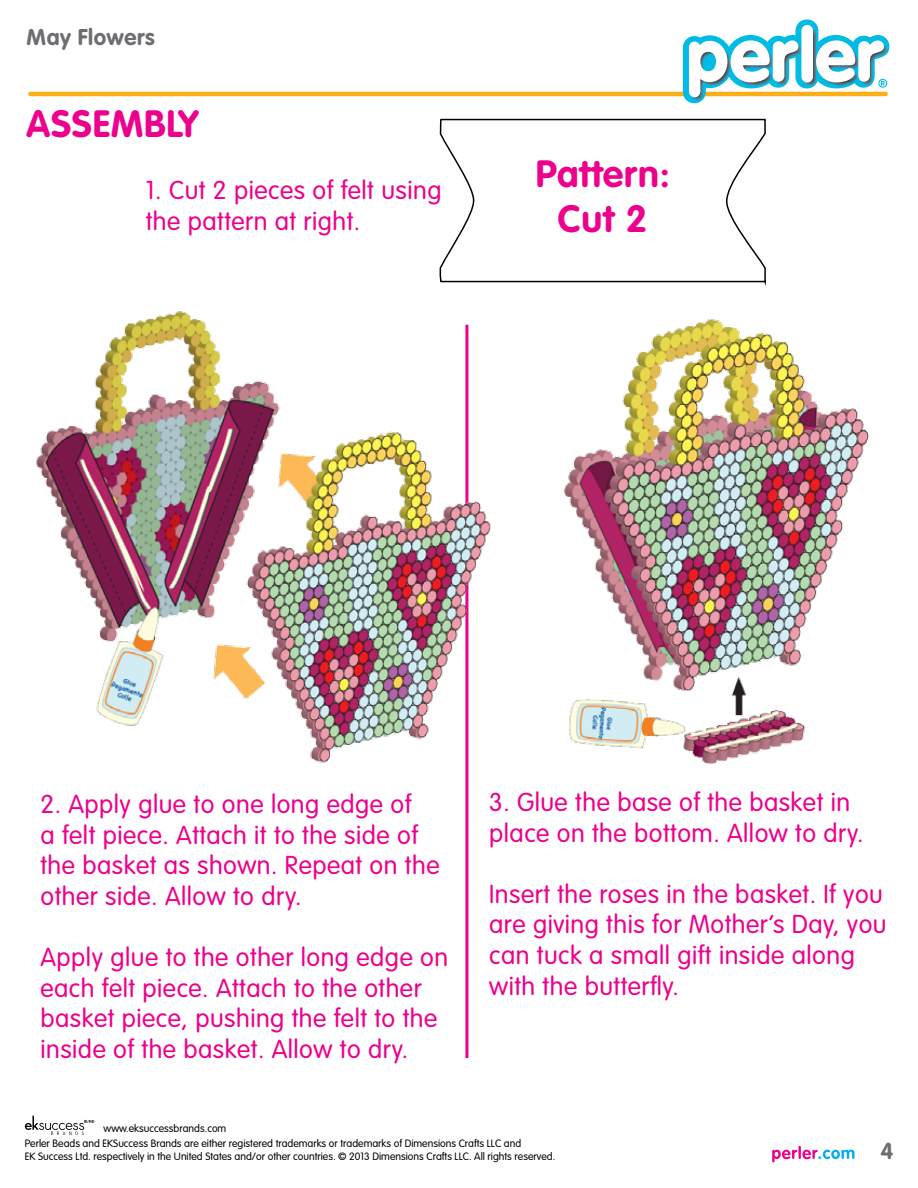
<style>
.page{position:relative;width:918px;height:1188px;background:#fff}
.page>*{position:absolute;margin:0;border:0;box-sizing:border-box;transform-origin:0 0}
.t1{font:700 37.5px/45px "VAG Rounded Std";letter-spacing:.02em;color:#ec008c;text-align:center}
.t2{font:300 25.5px/30.6px "VAG Rounded Std";letter-spacing:.02em;color:#ec008c}
.t3{font:700 22.5px "VAG Rounded Std";letter-spacing:.02em;color:#6d6e71}
.t4{font:300 10.5px/15px "VAG Rounded Std";color:#000}
</style>
<div class="page">
<svg style="left:772px;top:1146px;width:82px;height:17px"></svg>
<hr style="left:30px;top:92px;width:856px;height:4px;background:#fcaf17">
<svg style="left:25px;top:1116px;width:69px;height:19px"></svg>
<svg style="left:683px;top:19px;width:206px;height:84px"></svg>
<hr style="left:465px;top:325px;width:3px;height:733px;background:#ec008c">
<img style="left:564px;top:319px;width:305px;height:445px">
<svg style="left:439px;top:120px;width:327px;height:163px"></svg>
<img style="left:36px;top:311px;width:455px;height:461px">
<p class="t3" style="left:27px;top:24px;width:130px">May Flowers</p>
<h1 class="t1" style="left:27px;top:103px;width:173px">ASSEMBLY</h1>
<p class="t2" style="left:146px;top:176px;width:297px">1. Cut 2 pieces of felt using the pattern at right.</p>
<h1 class="t1" style="left:536px;top:153px;width:136px">Pattern:<br>Cut 2</h1>
<p class="t2" style="left:40px;top:790px;width:401px">2. Apply glue to one long edge of<br>a felt piece. Attach it to the side of the basket as shown. Repeat on the other side. Allow to dry.</p>
<p class="t2" style="left:40px;top:943px;width:409px">Apply glue to the other long edge on each felt piece. Attach to the other basket piece, pushing the felt to the inside of the basket. Allow to dry.</p>
<p class="t2" style="left:489px;top:788px;width:376px">3. Glue the base of the basket in place on the bottom. Allow to dry.</p>
<p class="t2" style="left:489px;top:879px;width:399px">Insert the roses in the basket. If you are giving this for Mother’s Day, you can tuck a small gift inside along with the butterfly.</p>
<p class="t4" style="left:25px;top:1122px;width:498px;text-indent:79px">www.eksuccessbrands.com<br>Perler Beads and EKSuccess Brands are either registered trademarks or trademarks of Dimensions Crafts LLC and</p>
<p class="t4" style="left:25px;top:1149px;width:532px">EK Success Ltd. respectively in the United States and/or other countries. © 2013 Dimensions Crafts LLC. All rights reserved.</p>
<p class="t3" style="left:881px;top:1137px;width:14px">4</p>
</div>
